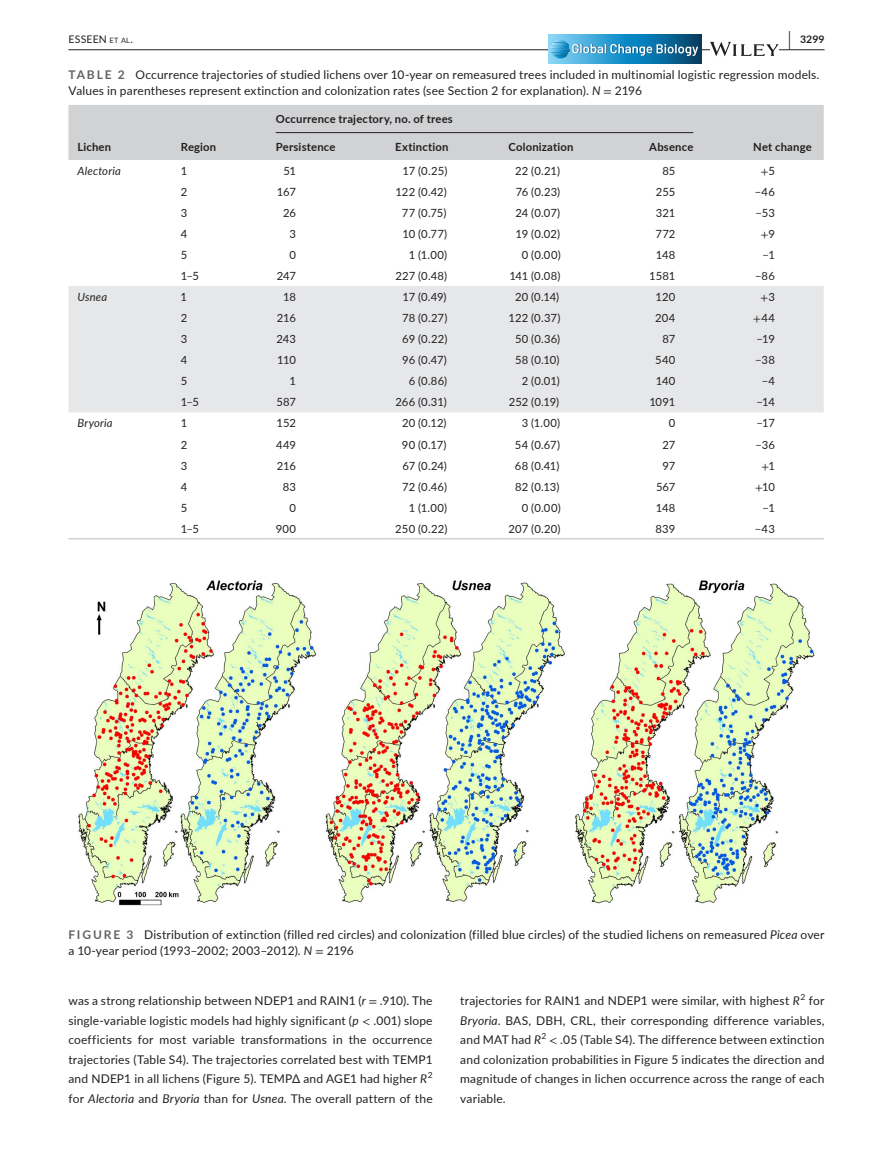
<style>
.page{position:relative;width:893px;height:1174px;background:#fff}
.page>*{position:absolute;margin:0;border:0;box-sizing:border-box;transform-origin:0 0}
.t1{font:12px/19.5px "Lato";letter-spacing:.015em;color:#231f20;text-align:justify}
.t2{font:11.25px "Lato";letter-spacing:.005em;color:#231f20}
.t3{font:700 11.25px "Lato";letter-spacing:.02em;color:#231f20}
.t4{font:italic 11.25px "Lato";letter-spacing:.015em;color:#231f20}
.t5{font:11.25px "STIX";color:#231f20}
.t6{font:10.5px "Lato";letter-spacing:.015em;color:#231f20}
.t7{font:700 10.5px "Lato";color:#231f20}
.s1{font-size:7.35px}
.s2{font-size:19.5px}
.s3{font-weight:700;color:#636366}
.s4{font-style:italic}
.s5{font-family:"STIX"}
.s6{font-family:"Lato"}
</style>
<div class="page">
<hr style="left:68px;top:49px;width:756px;height:1px;background:#231f20">
<svg style="left:548px;top:34px;width:153px;height:30px;background:#2b8dbd"></svg>
<svg style="left:550px;top:40px;width:149px;height:18px;background:#4999c2"></svg>
<svg style="left:710px;top:42px;width:69px;height:14px"></svg>
<div style="left:68px;top:105px;width:756px;height:55px;background:#d1d2d4"></div>
<div style="left:68px;top:286px;width:756px;height:126px;background:#e6e7e9"></div>
<hr style="left:68px;top:538px;width:104px;height:1px;background:#d1d2d4">
<hr style="left:172px;top:538px;width:95px;height:1px;background:#d1d2d4">
<hr style="left:267px;top:538px;width:119px;height:1px;background:#d1d2d4">
<hr style="left:386px;top:538px;width:113px;height:1px;background:#d1d2d4">
<hr style="left:499px;top:538px;width:141px;height:1px;background:#d1d2d4">
<hr style="left:640px;top:538px;width:104px;height:1px;background:#d1d2d4">
<hr style="left:744px;top:538px;width:80px;height:1px;background:#d1d2d4">
<hr style="left:276px;top:132px;width:417px;height:1px;background:#231f20">
<img style="left:78px;top:580px;width:737px;height:326px">
<p class="t6" style="left:68px;top:31px;width:66px">ESSEEN <span class="s1">et al</span>.</p>
<p class="t7" style="left:789px;top:31px;width:37px"><span class="s2">|</span> 3299</p>
<p class="t1" style="left:68px;top:66px;width:752px;line-height:16.5px"><span class="s3">TABLE 2</span> Occurrence trajectories of studied lichens over 10-year on remeasured trees included in multinomial logistic regression models.<br>Values in parentheses represent extinction and colonization rates (see Section 2 for explanation). <span class="s4">N</span> <span class="s5">=</span> 2196</p>
<p class="t3" style="left:77px;top:138px;width:35px">Lichen</p>
<p class="t3" style="left:181px;top:138px;width:37px">Region</p>
<p class="t3" style="left:276px;top:111px;width:179px">Occurrence trajectory, no. of trees</p>
<p class="t3" style="left:276px;top:138px;width:61px">Persistence</p>
<p class="t3" style="left:395px;top:138px;width:55px">Extinction</p>
<p class="t3" style="left:508px;top:138px;width:67px">Colonization</p>
<p class="t3" style="left:649px;top:138px;width:46px">Absence</p>
<p class="t3" style="left:753px;top:138px;width:60px">Net change</p>
<p class="t4" style="left:77px;top:162px;width:45px">Alectoria</p>
<p class="t2" style="left:181px;top:162px;width:8px">1</p>
<p class="t2" style="left:284px;top:162px;width:14px">51</p>
<p class="t2" style="left:402px;top:162px;width:46px">17 (0.25)</p>
<p class="t2" style="left:515px;top:162px;width:47px">22 (0.21)</p>
<p class="t2" style="left:662px;top:162px;width:15px">85</p>
<p class="t5" style="left:761px;top:163px;width:15px">+<span class="s6">5</span></p>
<p class="t2" style="left:181px;top:184px;width:8px">2</p>
<p class="t2" style="left:277px;top:184px;width:21px">167</p>
<p class="t2" style="left:395px;top:184px;width:53px">122 (0.42)</p>
<p class="t2" style="left:516px;top:184px;width:46px">76 (0.23)</p>
<p class="t2" style="left:656px;top:184px;width:21px">255</p>
<p class="t2" style="left:755px;top:184px;width:22px">−46</p>
<p class="t2" style="left:181px;top:205px;width:8px">3</p>
<p class="t2" style="left:283px;top:205px;width:14px">26</p>
<p class="t2" style="left:402px;top:205px;width:46px">77 (0.75)</p>
<p class="t2" style="left:515px;top:205px;width:46px">24 (0.07)</p>
<p class="t2" style="left:656px;top:205px;width:21px">321</p>
<p class="t2" style="left:755px;top:205px;width:21px">−53</p>
<p class="t2" style="left:181px;top:226px;width:8px">4</p>
<p class="t2" style="left:290px;top:226px;width:8px">3</p>
<p class="t2" style="left:402px;top:226px;width:46px">10 (0.77)</p>
<p class="t2" style="left:516px;top:226px;width:46px">19 (0.02)</p>
<p class="t2" style="left:656px;top:226px;width:21px">772</p>
<p class="t5" style="left:761px;top:226px;width:15px">+<span class="s6">9</span></p>
<p class="t2" style="left:181px;top:247px;width:8px">5</p>
<p class="t2" style="left:290px;top:247px;width:8px">0</p>
<p class="t2" style="left:409px;top:247px;width:40px">1 (1.00)</p>
<p class="t2" style="left:522px;top:247px;width:40px">0 (0.00)</p>
<p class="t2" style="left:656px;top:247px;width:21px">148</p>
<p class="t2" style="left:763px;top:247px;width:14px">−1</p>
<p class="t2" style="left:181px;top:268px;width:20px">1–5</p>
<p class="t2" style="left:277px;top:268px;width:21px">247</p>
<p class="t2" style="left:395px;top:268px;width:53px">227 (0.48)</p>
<p class="t2" style="left:509px;top:268px;width:53px">141 (0.08)</p>
<p class="t2" style="left:649px;top:268px;width:28px">1581</p>
<p class="t2" style="left:755px;top:268px;width:21px">−86</p>
<p class="t4" style="left:77px;top:289px;width:31px">Usnea</p>
<p class="t2" style="left:181px;top:289px;width:8px">1</p>
<p class="t2" style="left:283px;top:289px;width:14px">18</p>
<p class="t2" style="left:402px;top:289px;width:46px">17 (0.49)</p>
<p class="t2" style="left:515px;top:289px;width:46px">20 (0.14)</p>
<p class="t2" style="left:656px;top:289px;width:21px">120</p>
<p class="t5" style="left:760px;top:289px;width:16px">+<span class="s6">3</span></p>
<p class="t2" style="left:181px;top:310px;width:8px">2</p>
<p class="t2" style="left:277px;top:310px;width:21px">216</p>
<p class="t2" style="left:402px;top:310px;width:47px">78 (0.27)</p>
<p class="t2" style="left:508px;top:310px;width:53px">122 (0.37)</p>
<p class="t2" style="left:655px;top:310px;width:22px">204</p>
<p class="t2" style="left:753px;top:310px;width:23px"><span class="s5">+</span>44</p>
<p class="t2" style="left:181px;top:331px;width:8px">3</p>
<p class="t2" style="left:276px;top:331px;width:21px">243</p>
<p class="t2" style="left:402px;top:331px;width:47px">69 (0.22)</p>
<p class="t2" style="left:515px;top:331px;width:47px">50 (0.36)</p>
<p class="t2" style="left:662px;top:331px;width:14px">87</p>
<p class="t2" style="left:756px;top:331px;width:20px">−19</p>
<p class="t2" style="left:181px;top:352px;width:8px">4</p>
<p class="t2" style="left:277px;top:352px;width:21px">110</p>
<p class="t2" style="left:402px;top:352px;width:46px">96 (0.47)</p>
<p class="t2" style="left:515px;top:352px;width:46px">58 (0.10)</p>
<p class="t2" style="left:655px;top:352px;width:22px">540</p>
<p class="t2" style="left:755px;top:352px;width:21px">−38</p>
<p class="t2" style="left:181px;top:373px;width:8px">5</p>
<p class="t2" style="left:290px;top:373px;width:8px">1</p>
<p class="t2" style="left:409px;top:373px;width:40px">6 (0.86)</p>
<p class="t2" style="left:522px;top:373px;width:40px">2 (0.01)</p>
<p class="t2" style="left:656px;top:373px;width:21px">140</p>
<p class="t2" style="left:762px;top:373px;width:15px">−4</p>
<p class="t2" style="left:181px;top:394px;width:20px">1–5</p>
<p class="t2" style="left:276px;top:394px;width:21px">587</p>
<p class="t2" style="left:395px;top:394px;width:53px">266 (0.31)</p>
<p class="t2" style="left:509px;top:394px;width:52px">252 (0.19)</p>
<p class="t2" style="left:649px;top:394px;width:28px">1091</p>
<p class="t2" style="left:756px;top:394px;width:20px">−14</p>
<p class="t4" style="left:77px;top:415px;width:37px">Bryoria</p>
<p class="t2" style="left:181px;top:415px;width:8px">1</p>
<p class="t2" style="left:277px;top:415px;width:21px">152</p>
<p class="t2" style="left:402px;top:415px;width:46px">20 (0.12)</p>
<p class="t2" style="left:522px;top:415px;width:40px">3 (1.00)</p>
<p class="t2" style="left:669px;top:415px;width:8px">0</p>
<p class="t2" style="left:756px;top:415px;width:20px">−17</p>
<p class="t2" style="left:181px;top:436px;width:8px">2</p>
<p class="t2" style="left:276px;top:436px;width:22px">449</p>
<p class="t2" style="left:402px;top:436px;width:46px">90 (0.17)</p>
<p class="t2" style="left:515px;top:436px;width:47px">54 (0.67)</p>
<p class="t2" style="left:662px;top:436px;width:14px">27</p>
<p class="t2" style="left:755px;top:436px;width:21px">−36</p>
<p class="t2" style="left:181px;top:457px;width:8px">3</p>
<p class="t2" style="left:277px;top:457px;width:21px">216</p>
<p class="t2" style="left:402px;top:457px;width:46px">67 (0.24)</p>
<p class="t2" style="left:515px;top:457px;width:46px">68 (0.41)</p>
<p class="t2" style="left:662px;top:457px;width:14px">97</p>
<p class="t5" style="left:761px;top:458px;width:15px">+<span class="s6">1</span></p>
<p class="t2" style="left:181px;top:478px;width:8px">4</p>
<p class="t2" style="left:283px;top:478px;width:15px">83</p>
<p class="t2" style="left:402px;top:478px;width:46px">72 (0.46)</p>
<p class="t2" style="left:515px;top:478px;width:46px">82 (0.13)</p>
<p class="t2" style="left:656px;top:478px;width:21px">567</p>
<p class="t2" style="left:755px;top:478px;width:21px"><span class="s5">+</span>10</p>
<p class="t2" style="left:181px;top:499px;width:8px">5</p>
<p class="t2" style="left:290px;top:499px;width:8px">0</p>
<p class="t2" style="left:409px;top:499px;width:40px">1 (1.00)</p>
<p class="t2" style="left:522px;top:499px;width:40px">0 (0.00)</p>
<p class="t2" style="left:656px;top:499px;width:21px">148</p>
<p class="t2" style="left:763px;top:499px;width:14px">−1</p>
<p class="t2" style="left:181px;top:520px;width:20px">1–5</p>
<p class="t2" style="left:276px;top:520px;width:22px">900</p>
<p class="t2" style="left:395px;top:520px;width:54px">250 (0.22)</p>
<p class="t2" style="left:509px;top:520px;width:53px">207 (0.20)</p>
<p class="t2" style="left:655px;top:520px;width:21px">839</p>
<p class="t2" style="left:755px;top:520px;width:22px">−43</p>
<p class="t1" style="left:68px;top:925px;width:757px;line-height:16.5px"><span class="s3">FIGURE 3</span> Distribution of extinction (filled red circles) and colonization (filled blue circles) of the studied lichens on remeasured <span class="s4">Picea</span> over a 10-year period (1993–2002; 2003–2012). <span class="s4">N</span> <span class="s5">=</span> 2196</p>
<p class="t1" style="left:68px;top:990px;width:366px">was a strong relationship between NDEP1 and RAIN1 (<span class="s4">r</span> <span class="s5">=</span> .910). The single-variable logistic models had highly significant (<span class="s4">p</span> <span class="s5">&lt;</span> .001) slope coefficients for most variable transformations in the occurrence trajectories (Table S4). The trajectories correlated best with TEMP1 and NDEP1 in all lichens (Figure 5). TEMP∆ and AGE1 had higher <span class="s4">R</span><sup>2 </sup>for <span class="s4">Alectoria</span> and <span class="s4">Bryoria</span> than for <span class="s4">Usnea</span>. The overall pattern of the</p>
<p class="t1" style="left:460px;top:990px;width:366px">trajectories for RAIN1 and NDEP1 were similar, with highest <span class="s4">R</span><sup>2</sup> for <span class="s4">Bryoria</span>. BAS, DBH, CRL, their corresponding difference variables, and MAT had <span class="s4">R</span><sup>2</sup> <span class="s5">&lt;</span> .05 (Table S4). The difference between extinction and colonization probabilities in Figure 5 indicates the direction and magnitude of changes in lichen occurrence across the range of each variable.</p>
</div>
